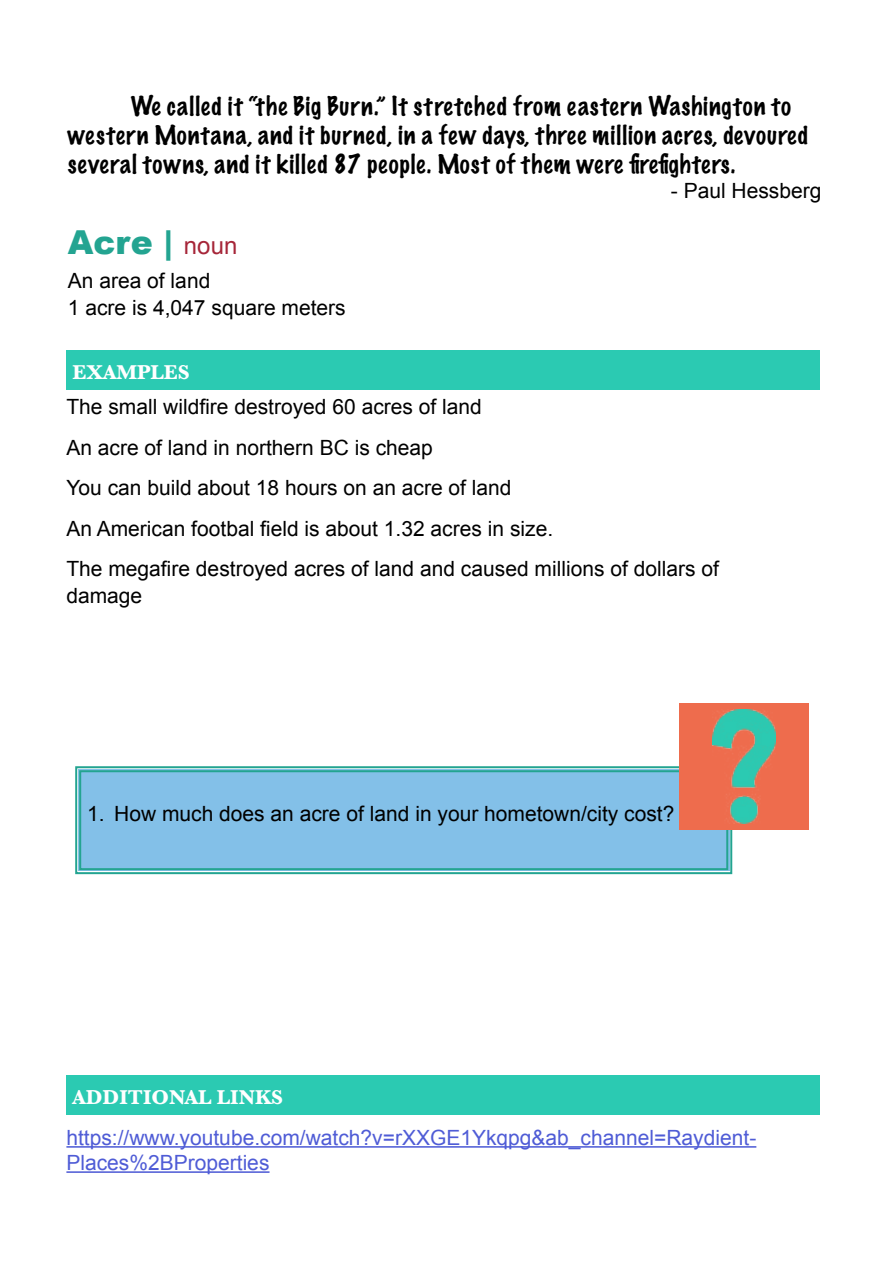
<style>
.page{position:relative;width:893px;height:1263px;background:#fff}
.page>*{position:absolute;margin:0;border:0;box-sizing:border-box;transform-origin:0 0}
.t1{font:900 33px "Arial";color:#23a491}
.t2{font:100 24px/28.8px "Marker Felt";letter-spacing:.045em;color:#000}
.t3{font:21px/40.5px "Arial";color:#000}
.t4{font:21px/25.2px "Arial";color:#4f5cd6}
.t5{font:700 20.85px "Baskerville";color:#fff}
.s1{font-weight:400;font-size:24px;color:#a62639}
</style>
<div class="page">
<div style="left:66px;top:1075px;width:754px;height:39px;background:#2bcab2"></div>
<hr style="left:66px;top:1146px;width:690px;height:2px;background:#4f5cd6">
<hr style="left:66px;top:1171px;width:204px;height:2px;background:#4f5cd6">
<div style="left:66px;top:350px;width:754px;height:39px;background:#2bcab2"></div>
<svg style="left:75px;top:766px;width:658px;height:109px;background:#82c0e4"></svg>
<div style="left:79px;top:770px;width:649px;height:100px;border:2px solid #23a491"></div>
<div style="left:679px;top:703px;width:129px;height:126px;background:#ee6c4d"></div>
<img style="left:712px;top:709px;width:63px;height:114px">
<p class="t2" style="left:68px;top:91px;width:742px;text-indent:63px">We called it “the Big Burn.” It stretched from eastern Washington to western Montana, and it burned, in a few days, three million acres, devoured several towns, and it killed 87 people. Most of them were firefighters.</p>
<p class="t3" style="left:671px;top:170px;width:152px">- Paul Hessberg</p>
<h1 class="t1" style="left:68px;top:219px;width:171px">Acre | <span class="s1">noun</span></h1>
<p class="t3" style="left:68px;top:267px;width:279px;line-height:27px">An area of land<br>1 acre is 4,047 square meters</p>
<p class="t5" style="left:72px;top:358px;width:119px">EXAMPLES</p>
<p class="t3" style="left:66px;top:387px;width:654px">The small wildfire destroyed 60 acres of land<br>An acre of land in northern BC is cheap<br>You can build about 18 hours on an acre of land<br>An American footbal field is about 1.32 acres in size.<br>The megafire destroyed acres of land and caused millions of dollars of</p>
<p class="t3" style="left:66px;top:576px;width:77px">damage</p>
<p class="t3" style="left:87px;top:794px;width:589px">1. How much does an acre of land in your hometown/city cost?</p>
<p class="t5" style="left:72px;top:1083px;width:212px">ADDITIONAL LINKS</p>
<p class="t4" style="left:66px;top:1125px;width:691px">https://www.youtube.com/watch?v=rXXGE1Ykqpg&amp;ab_channel=Raydient-<br>Places%2BProperties</p>
</div>
